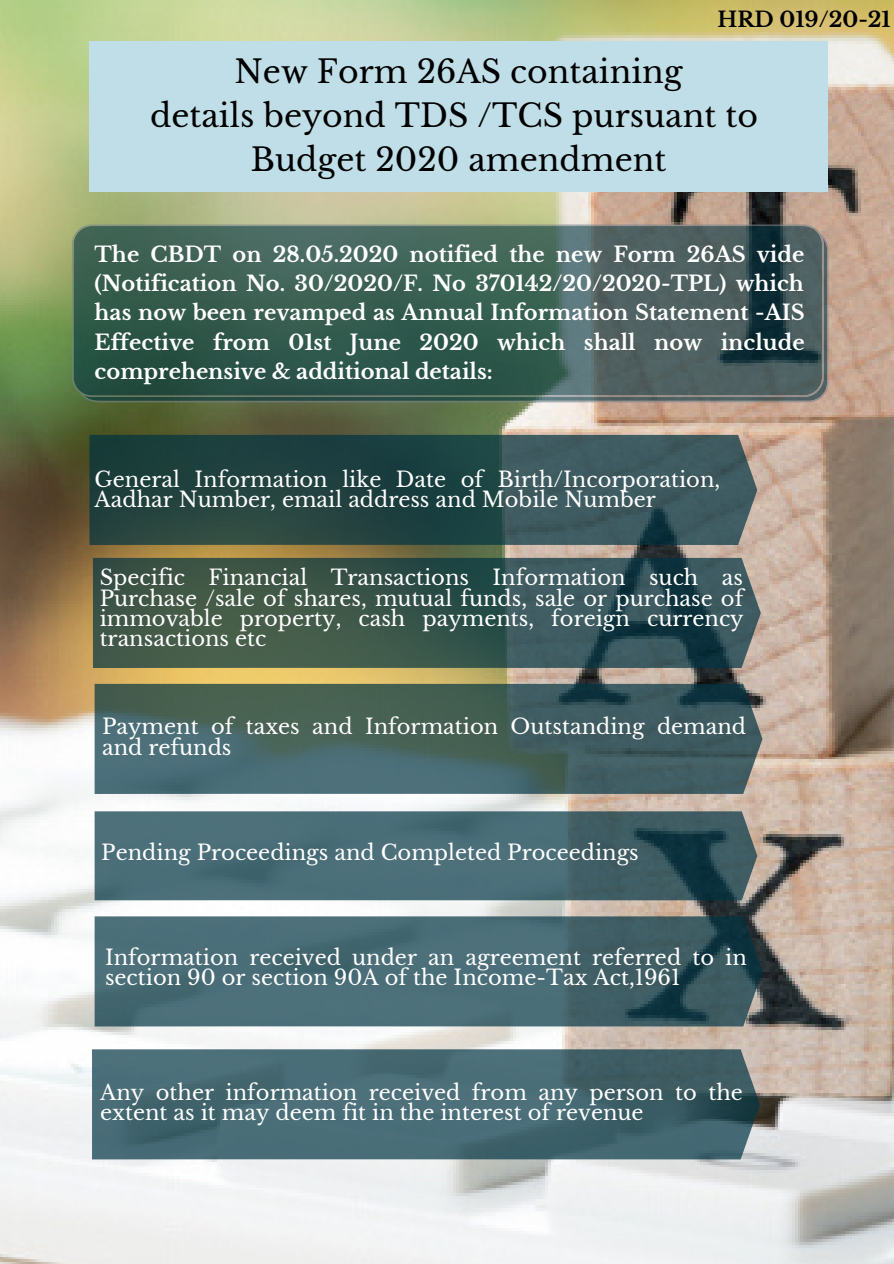
<style>
.page{position:relative;width:894px;height:1264px;background:#fff}
.page>*{position:absolute;margin:0;border:0;box-sizing:border-box;transform-origin:0 0}
.t1{font:31.5px/44px "Libre Baskerville";color:#000;text-align:center}
.t2{font:21px/20.2px "Libre Baskerville";color:#fff}
.t3{font:700 21px/29.2px "Libre Baskerville";color:#fff;text-align:justify}
.t4{font:700 21px "Libre Baskerville";color:#000}
</style>
<div class="page">
<img style="left:0;top:0;width:893px;height:1263px">
<div style="left:89px;top:41px;width:738px;height:151px;background:#bfdee7"></div>
<svg style="left:89px;top:435px;width:668px;height:110px;background:#2d4b4b"></svg>
<svg style="left:93px;top:558px;width:667px;height:110px;background:#39544e"></svg>
<svg style="left:95px;top:684px;width:667px;height:110px;background:#456262"></svg>
<svg style="left:95px;top:811px;width:662px;height:89px;background:#466770"></svg>
<svg style="left:95px;top:916px;width:667px;height:110px;background:#456770"></svg>
<svg style="left:92px;top:1049px;width:667px;height:110px;background:#466972"></svg>
<svg style="left:72px;top:224px;width:756px;height:178px;background:#3f5e56"></svg>
<p class="t4" style="left:717px;top:7px;width:175px">HRD 019/20-21</p>
<h1 class="t1" style="left:150px;top:50px;width:609px">New Form 26AS containing<br>details beyond TDS /TCS pursuant to<br>Budget 2020 amendment</h1>
<p class="t3" style="left:95px;top:240px;width:711px">The CBDT on 28.05.2020 notified the new Form 26AS vide (Notification No. 30/2020/F. No 370142/20/2020-TPL) which has now been revamped as Annual Information Statement -AIS Effective from 01st June 2020 which shall now include comprehensive &amp; additional details:</p>
<p class="t2" style="left:95px;top:469px;width:627px">General Information like Date of Birth/Incorporation,<br>Aadhar Number, email address and Mobile Number</p>
<p class="t2" style="left:100px;top:568px;width:645px;text-align:justify">Specific Financial Transactions Information such as Purchase /sale of shares, mutual funds, sale or purchase of immovable property, cash payments, foreign currency transactions etc</p>
<p class="t2" style="left:102px;top:716px;width:645px">Payment of taxes and Information Outstanding demand and refunds</p>
<p class="t2" style="left:101px;top:842px;width:539px">Pending Proceedings and Completed Proceedings</p>
<p class="t2" style="left:105px;top:947px;width:643px">Information received under an agreement referred to in section 90 or section 90A of the Income-Tax Act,1961</p>
<p class="t2" style="left:100px;top:1082px;width:644px">Any other information received from any person to the extent as it may deem fit in the interest of revenue</p>
</div>
